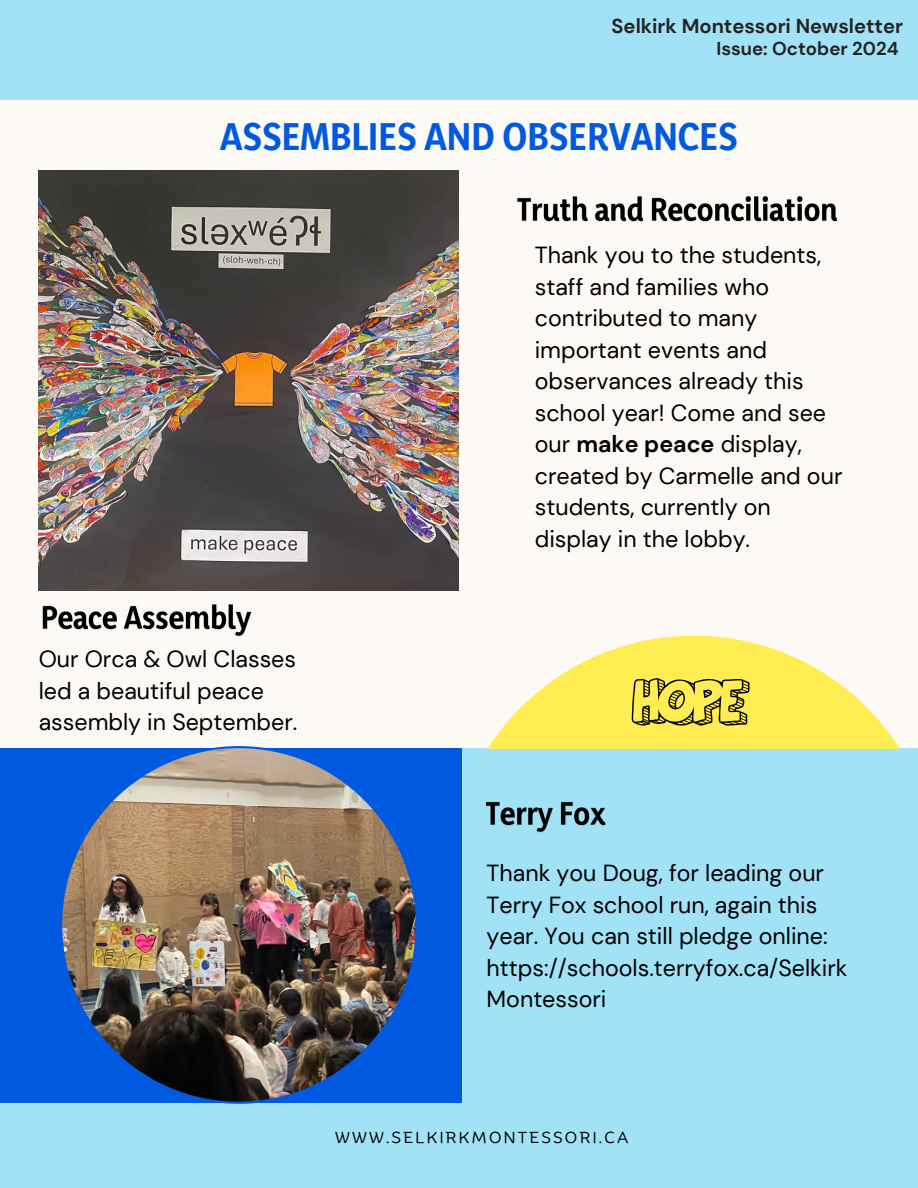
<style>
.page{position:relative;width:918px;height:1188px;background:#fdfaf5}
.page>*{position:absolute;margin:0;border:0;box-sizing:border-box;transform-origin:0 0}
.t1{font:40.95px "Yaldevi Colombo Bold 1";color:#005ae0}
.t2{font:23.25px/31.5px "DM Sans";color:#000}
.t3{font:700 20.1px "DM Sans";color:#222}
.t4{font:700 18.6px "DM Sans";color:#222}
.t5{font:15.45px "Binate Display";letter-spacing:.15em;color:#000}
.s1{font-weight:700}
</style>
<div class="page">
<div style="left:0;top:0;width:918px;height:99px;background:#a2e2f6"></div>
<div style="left:0;top:749px;width:487px;height:355px;background:#005ae0"></div>
<div style="left:463px;top:749px;width:455px;height:355px;background:#a2e2f6"></div>
<div style="left:0;top:1104px;width:918px;height:84px;background:#a2e2f6"></div>
<img style="left:39px;top:170px;width:420px;height:421px">
<img style="left:42px;top:604px;width:210px;height:33px">
<svg style="left:449px;top:636px;width:469px;height:113px;fill:#ffed52"></svg>
<svg style="left:631px;top:671px;width:119px;height:57px;background:#ccbd41"></svg>
<img style="left:62px;top:748px;width:354px;height:354px;border-radius:50%">
<img style="left:517px;top:196px;width:320px;height:26px">
<img style="left:485px;top:801px;width:121px;height:32px">
<p class="t3" style="left:612px;top:13px;width:293px">Selkirk Montessori Newsletter</p>
<h3 class="t4" style="left:716px;top:36px;width:184px">Issue: October 2024</h3>
<p class="t1" style="left:220px;top:111px;width:519px">ASSEMBLIES AND OBSERVANCES</p>
<p class="t2" style="left:39px;top:644px;width:260px">Our Orca &amp; Owl Classes led a beautiful peace assembly in September.</p>
<p class="t2" style="left:535px;top:240px;width:309px">Thank you to the students, staff and families who contributed to many important events and observances already this school year! Come and see our <span class="s1">make peace</span> display, created by Carmelle and our students, currently on display in the lobby.</p>
<h3 class="t2" style="left:487px;top:858px;width:363px">Thank you Doug, for leading our<br>Terry Fox school run, again this year. You can still pledge online: https://schools.terryfox.ca/Selkirk<br>Montessori</h3>
<h4 class="t5" style="left:335px;top:1123px;width:295px">WWW.SELKIRKMONTESSORI.CA</h4>
</div>
